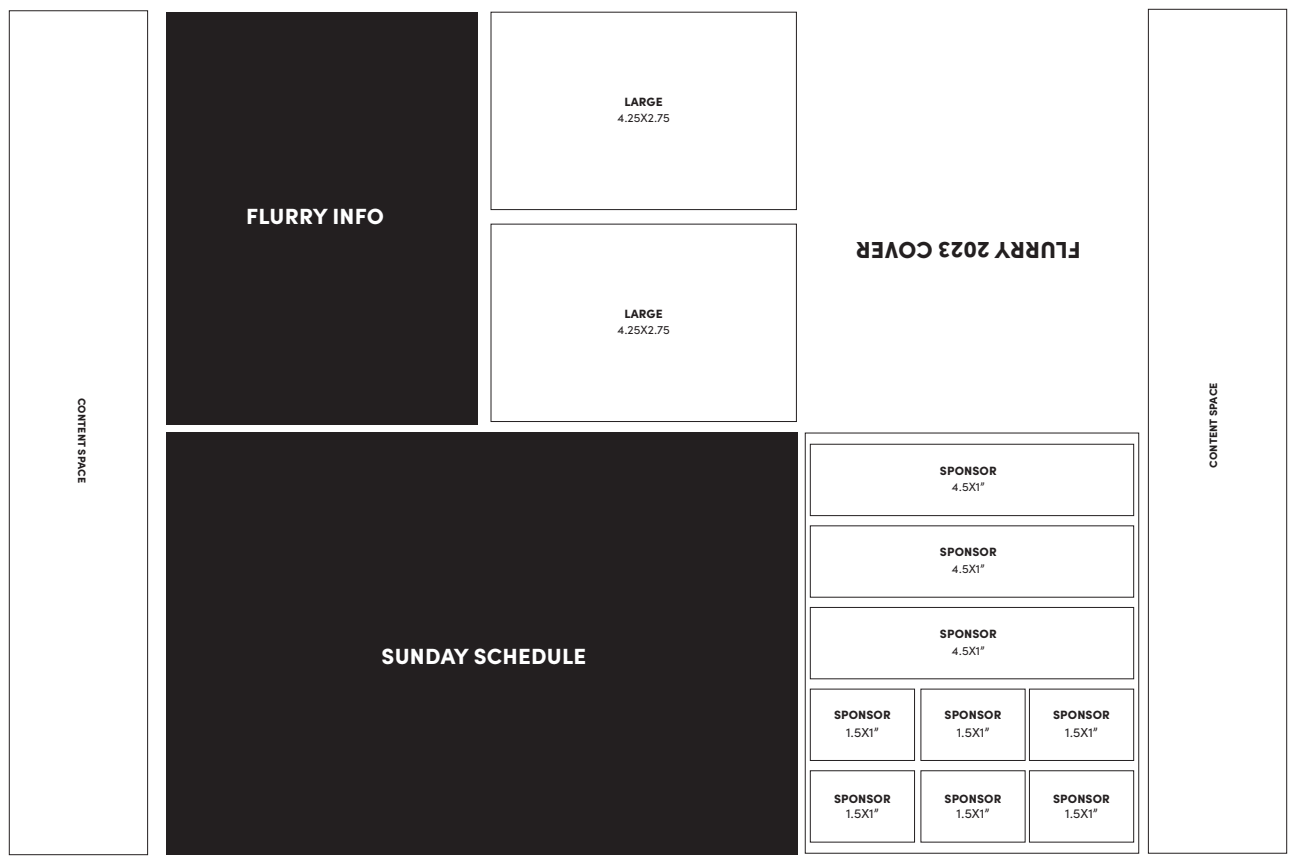
<style>
.page{position:relative;width:1296px;height:864px;background:#fff}
.page>*{position:absolute;margin:0;border:0;box-sizing:border-box;transform-origin:0 0}
.t1{font:900 23.3px "Sofia Pro";color:#231f20}
.t2{font:900 22px "Sofia Pro";letter-spacing:.01em;color:#fff}
.t3{font:13px "Sofia Pro";color:#231f20}
.t4{font:900 12px "Sofia Pro";letter-spacing:.01em;color:#231f20}
.t5{font:12px "Sofia Pro";color:#231f20}
.t6{font:900 10.7px "Sofia Pro";letter-spacing:.01em;color:#231f20}
</style>
<div class="page">
<div style="left:166px;top:433px;width:632px;height:422px;background:#231f20"></div>
<div style="left:166px;top:13px;width:312px;height:412px;background:#231f20"></div>
<div style="left:491px;top:12px;width:306px;height:198px;border:1px solid #231f20"></div>
<div style="left:491px;top:224px;width:306px;height:198px;border:1px solid #231f20"></div>
<div style="left:805px;top:433px;width:334px;height:421px;border:1px solid #231f20"></div>
<div style="left:9px;top:10px;width:139px;height:845px;border:1px solid #231f20"></div>
<div style="left:1148px;top:9px;width:139px;height:845px;border:1px solid #231f20"></div>
<div style="left:810px;top:770px;width:105px;height:72px;border:1px solid #231f20"></div>
<div style="left:810px;top:689px;width:105px;height:72px;border:1px solid #231f20"></div>
<div style="left:921px;top:689px;width:104px;height:72px;border:1px solid #231f20"></div>
<div style="left:1029px;top:689px;width:105px;height:72px;border:1px solid #231f20"></div>
<div style="left:921px;top:770px;width:104px;height:72px;border:1px solid #231f20"></div>
<div style="left:1029px;top:770px;width:105px;height:72px;border:1px solid #231f20"></div>
<div style="left:810px;top:444px;width:324px;height:72px;border:1px solid #231f20"></div>
<div style="left:810px;top:607px;width:324px;height:72px;border:1px solid #231f20"></div>
<p class="t6" style="left:90px;top:398px;width:87px;rotate:90deg">CONTENT SPACE</p>
<p class="t2" style="left:246px;top:199px;width:139px">FLURRY INFO</p>
<p class="t4" style="left:625px;top:92px;width:40px">LARGE</p>
<p class="t5" style="left:618px;top:109px;width:54px">4.25X2.75</p>
<p class="t4" style="left:625px;top:304px;width:40px">LARGE</p>
<p class="t5" style="left:618px;top:321px;width:54px">4.25X2.75</p>
<p class="t2" style="left:382px;top:639px;width:206px">SUNDAY SCHEDULE</p>
<p class="t1" style="left:1081px;top:268px;width:227px;rotate:-180deg">FLURRY 2023 COVER</p>
<p class="t4" style="left:940px;top:461px;width:58px">SPONSOR</p>
<p class="t5" style="left:952px;top:478px;width:34px">4.5X1”</p>
<p class="t4" style="left:940px;top:543px;width:58px">SPONSOR</p>
<p class="t5" style="left:952px;top:560px;width:34px">4.5X1”</p>
<p class="t4" style="left:940px;top:624px;width:58px">SPONSOR</p>
<p class="t5" style="left:952px;top:642px;width:34px">4.5X1”</p>
<p class="t4" style="left:834px;top:706px;width:58px">SPONSOR</p>
<p class="t4" style="left:945px;top:706px;width:58px">SPONSOR</p>
<p class="t4" style="left:1053px;top:706px;width:58px">SPONSOR</p>
<p class="t3" style="left:846px;top:723px;width:34px">1.5X1”</p>
<p class="t3" style="left:957px;top:723px;width:34px">1.5X1”</p>
<p class="t3" style="left:1065px;top:723px;width:34px">1.5X1”</p>
<p class="t4" style="left:834px;top:789px;width:58px">SPONSOR</p>
<p class="t3" style="left:846px;top:803px;width:34px">1.5X1”</p>
<p class="t4" style="left:945px;top:789px;width:58px">SPONSOR</p>
<p class="t4" style="left:1053px;top:789px;width:58px">SPONSOR</p>
<p class="t3" style="left:957px;top:803px;width:34px">1.5X1”</p>
<p class="t3" style="left:1065px;top:803px;width:34px">1.5X1”</p>
<p class="t6" style="left:1205px;top:468px;width:87px;rotate:-90deg">CONTENT SPACE</p>
</div>
